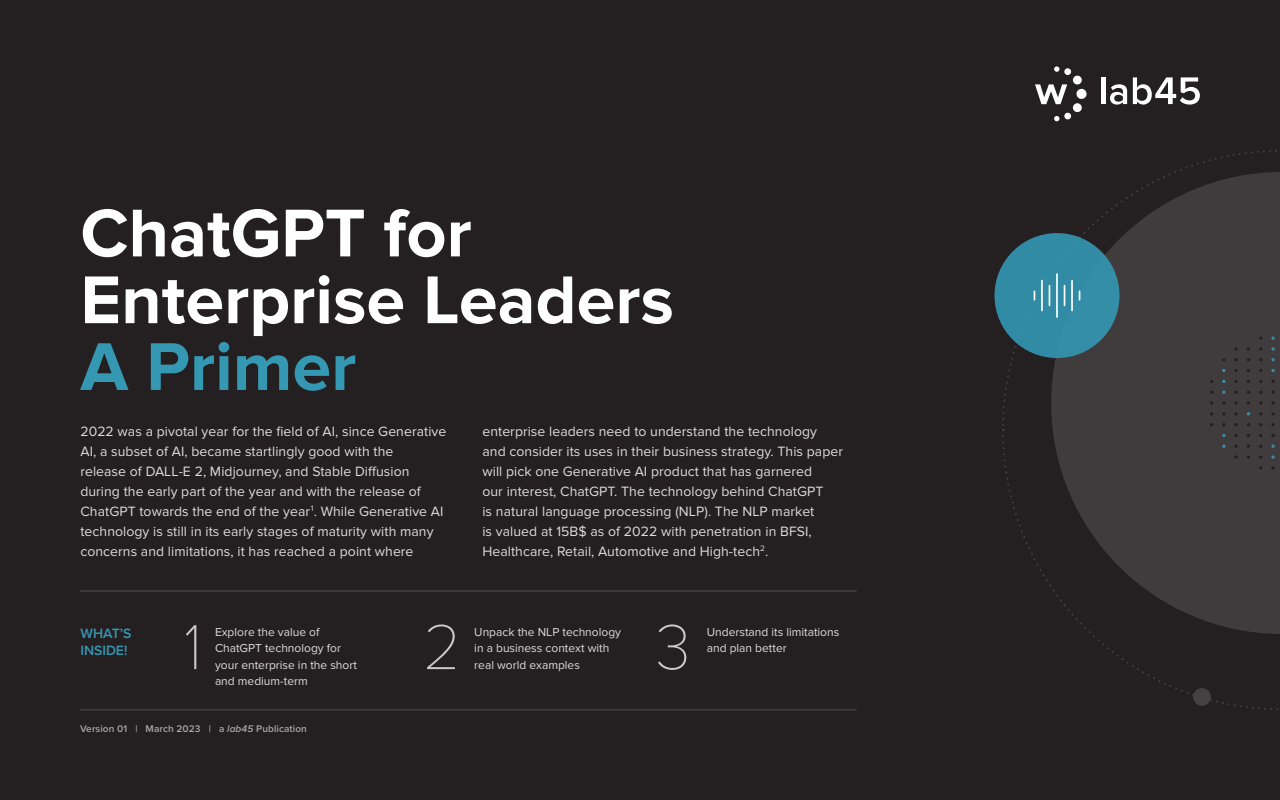
<style>
.page{position:relative;width:1280px;height:800px;background:#241f21}
.page>*{position:absolute;margin:0;border:0;box-sizing:border-box;transform-origin:0 0}
.t1{font:700 70px/66.8px "Proxima Nova";color:#fff}
.t2{font:700 70px "Proxima Nova";color:#3498b3}
.t3{font:100 66px "Proxima Nova T";color:#cacaca}
.t4{font:14px/20px "Proxima Nova";letter-spacing:.005em;color:#dcdcdc}
.t5{font:600 14px/16.8px "Proxima Nova";color:#3498b3}
.t6{font:12px/16.4px "Proxima Nova";color:#dcdcdc}
.t7{font:600 10px "Proxima Nova";letter-spacing:.01em;color:#a7a7a7}
.s1{font-style:italic}
</style>
<div class="page">
<div style="left:1073px;top:76px;width:9px;height:9px;background:#fff;border-radius:50%"></div>
<div style="left:1073px;top:103px;width:9px;height:9px;background:#fff;border-radius:50%"></div>
<svg style="left:1054px;top:66px;width:17px;height:9px"></svg>
<svg style="left:1054px;top:112px;width:17px;height:9px"></svg>
<svg style="left:1076px;top:88px;width:11px;height:11px"></svg>
<svg style="left:1035px;top:84px;width:32px;height:20px"></svg>
<hr style="left:1101px;top:77px;width:4px;height:27px;background:#fff">
<svg style="left:1110px;top:84px;width:17px;height:21px"></svg>
<svg style="left:1133px;top:77px;width:67px;height:28px"></svg>
<hr style="left:80px;top:591px;width:777px;height:1px;background:#4e4f4f">
<hr style="left:80px;top:710px;width:777px;height:1px;background:#4e4f4f">
<svg style="left:1001px;top:150px;width:277px;height:279px"></svg>
<svg style="left:1002px;top:434px;width:278px;height:276px"></svg>
<div style="left:1193px;top:688px;width:18px;height:18px;background:#454042;border-radius:50%"></div>
<div style="left:995px;top:233px;width:124px;height:125px;background:#328ba4;border-radius:50%"></div>
<hr style="left:1056px;top:274px;width:2px;height:43px;background:#fff">
<svg style="left:1064px;top:286px;width:1px;height:19px"></svg>
<hr style="left:1071px;top:281px;width:2px;height:29px;background:#fff">
<svg style="left:1049px;top:286px;width:1px;height:19px"></svg>
<hr style="left:1041px;top:281px;width:2px;height:29px;background:#fff">
<svg style="left:1210px;top:401px;width:3px;height:4px"></svg>
<svg style="left:1222px;top:358px;width:4px;height:3px"></svg>
<svg style="left:1222px;top:369px;width:4px;height:3px"></svg>
<svg style="left:1222px;top:380px;width:4px;height:3px"></svg>
<svg style="left:1222px;top:391px;width:4px;height:3px"></svg>
<svg style="left:1222px;top:401px;width:4px;height:4px"></svg>
<svg style="left:1222px;top:412px;width:4px;height:3px"></svg>
<svg style="left:1222px;top:423px;width:4px;height:3px"></svg>
<svg style="left:1222px;top:434px;width:4px;height:3px"></svg>
<svg style="left:1222px;top:445px;width:4px;height:3px"></svg>
<svg style="left:1234px;top:358px;width:4px;height:3px"></svg>
<svg style="left:1234px;top:369px;width:4px;height:3px"></svg>
<svg style="left:1234px;top:380px;width:4px;height:3px"></svg>
<svg style="left:1234px;top:391px;width:4px;height:3px"></svg>
<svg style="left:1234px;top:401px;width:4px;height:4px"></svg>
<svg style="left:1234px;top:412px;width:4px;height:3px"></svg>
<svg style="left:1234px;top:423px;width:4px;height:3px"></svg>
<svg style="left:1234px;top:434px;width:4px;height:3px"></svg>
<svg style="left:1234px;top:445px;width:4px;height:3px"></svg>
<svg style="left:1234px;top:455px;width:4px;height:4px"></svg>
<svg style="left:1234px;top:347px;width:4px;height:4px"></svg>
<svg style="left:1247px;top:401px;width:3px;height:4px"></svg>
<svg style="left:1247px;top:455px;width:3px;height:4px"></svg>
<svg style="left:1247px;top:347px;width:3px;height:4px"></svg>
<svg style="left:1259px;top:401px;width:3px;height:4px"></svg>
<svg style="left:1259px;top:455px;width:3px;height:4px"></svg>
<svg style="left:1259px;top:466px;width:3px;height:4px"></svg>
<svg style="left:1259px;top:336px;width:3px;height:4px"></svg>
<svg style="left:1259px;top:347px;width:3px;height:4px"></svg>
<svg style="left:1271px;top:358px;width:4px;height:3px"></svg>
<svg style="left:1271px;top:369px;width:4px;height:3px"></svg>
<svg style="left:1271px;top:380px;width:4px;height:3px"></svg>
<svg style="left:1271px;top:391px;width:4px;height:3px"></svg>
<svg style="left:1271px;top:401px;width:4px;height:4px"></svg>
<svg style="left:1271px;top:412px;width:4px;height:3px"></svg>
<svg style="left:1271px;top:423px;width:9px;height:14px"></svg>
<svg style="left:1271px;top:445px;width:4px;height:3px"></svg>
<svg style="left:1271px;top:455px;width:4px;height:4px"></svg>
<svg style="left:1271px;top:466px;width:4px;height:4px"></svg>
<svg style="left:1271px;top:336px;width:4px;height:4px"></svg>
<svg style="left:1271px;top:347px;width:4px;height:4px"></svg>
<h1 class="t1" style="left:80px;top:201px;width:595px">ChatGPT for<br>Enterprise Leaders</h1>
<h1 class="t2" style="left:80px;top:326px;width:277px">A Primer</h1>
<p class="t4" style="left:80px;top:422px;width:368px">2022 was a pivotal year for the field of AI, since Generative AI, a subset of AI, became startlingly good with the<br>release of DALL-E 2, Midjourney, and Stable Diffusion during the early part of the year and with the release of ChatGPT towards the end of the year<sup>1</sup>. While Generative AI technology is still in its early stages of maturity with many concerns and limitations, it has reached a point where</p>
<p class="t4" style="left:482px;top:422px;width:362px">enterprise leaders need to understand the technology and consider its uses in their business strategy. This paper will pick one Generative AI product that has garnered<br>our interest, ChatGPT. The technology behind ChatGPT<br>is natural language processing (NLP). The NLP market<br>is valued at 15B$ as of 2022 with penetration in BFSI, Healthcare, Retail, Automotive and High-tech<sup>2</sup>.</p>
<p class="t5" style="left:80px;top:625px;width:53px">WHAT’S<br>INSIDE!</p>
<h2 class="t3" style="left:184px;top:609px;width:20px">1</h2>
<h2 class="t3" style="left:423px;top:609px;width:40px">2</h2>
<h2 class="t3" style="left:656px;top:609px;width:37px">3</h2>
<p class="t6" style="left:215px;top:624px;width:143px">Explore the value of<br>ChatGPT technology for your enterprise in the short and medium-term</p>
<p class="t6" style="left:474px;top:624px;width:148px">Unpack the NLP technology in a business context with real world examples</p>
<p class="t6" style="left:707px;top:624px;width:134px">Understand its limitations and plan better</p>
<p class="t7" style="left:80px;top:722px;width:228px">Version 01 | March 2023 | a <span class="s1">lab45</span> Publication</p>
</div>
